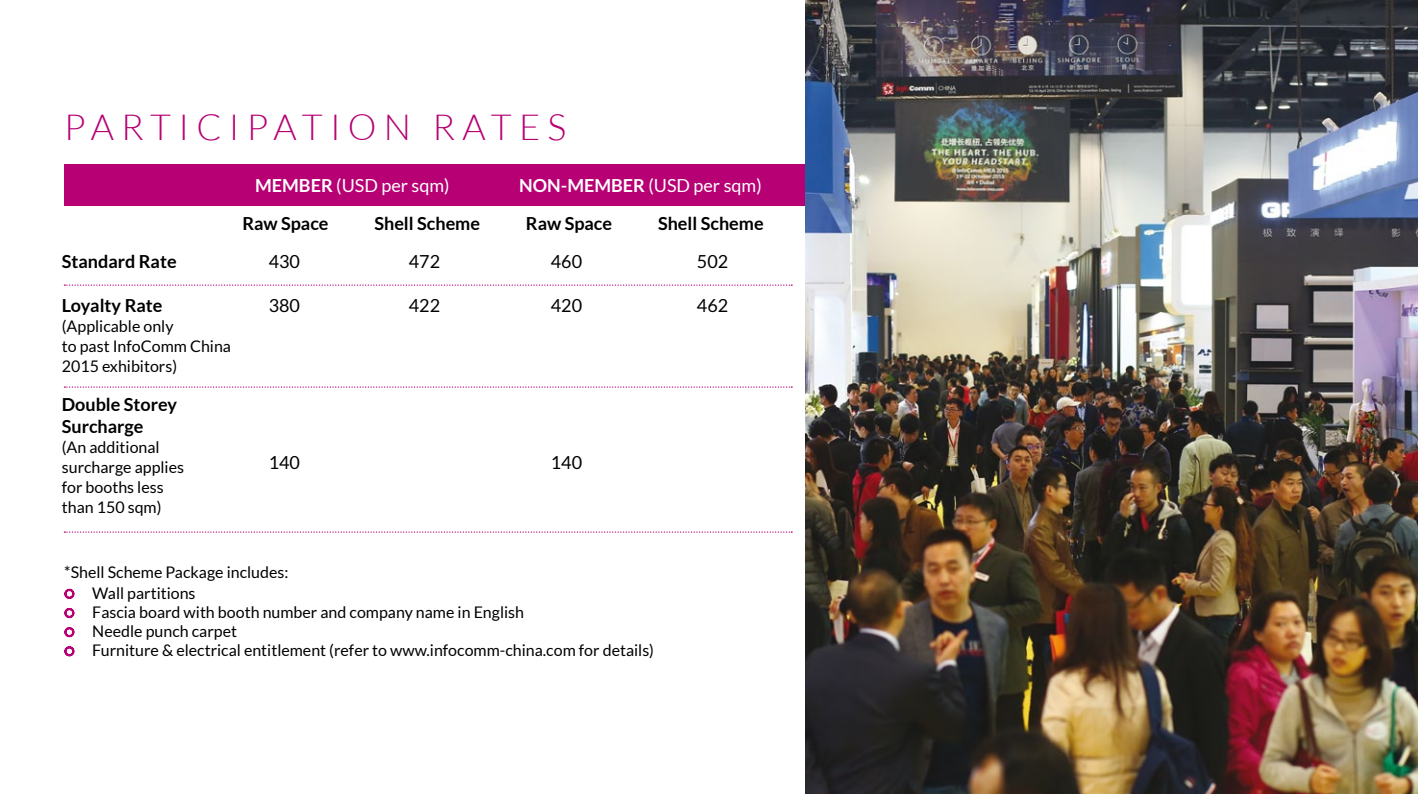
<style>
.page{position:relative;width:1418px;height:794px;background:#fff}
.page>*{position:absolute;margin:0;border:0;box-sizing:border-box;transform-origin:0 0}
.t1{font:300 36px "Lato";color:#b60074}
.t2{font:700 18px/22px "Lato";color:#000}
.t3{font:18px "Lato";color:#fff}
.t4{font:18px "Lato";color:#000}
.t5{font:16px/20px "Lato";color:#000}
.s1{font-weight:700}
</style>
<div class="page">
<div style="left:64px;top:164px;width:770px;height:42px;background:#b60074"></div>
<svg style="left:64px;top:284px;width:728px;height:2px"></svg>
<svg style="left:64px;top:386px;width:728px;height:2px"></svg>
<svg style="left:64px;top:531px;width:728px;height:2px"></svg>
<svg style="left:64px;top:588px;width:11px;height:11px"></svg>
<svg style="left:64px;top:607px;width:11px;height:12px"></svg>
<svg style="left:64px;top:627px;width:11px;height:11px"></svg>
<svg style="left:64px;top:646px;width:11px;height:11px"></svg>
<img style="left:805px;top:0;width:612px;height:794px">
<h1 class="t1" style="left:64px;top:107px;width:52px">PARTICI</h1>
<h1 class="t1" style="left:247px;top:107px;width:55px">PATION</h1>
<h1 class="t1" style="left:432px;top:107px;width:27px">RATES</h1>
<p class="t2" style="left:62px;top:250px;width:116px">Standard Rate</p>
<p class="t2" style="left:62px;top:294px;width:102px">Loyalty Rate</p>
<p class="t5" style="left:62px;top:316px;width:171px">(Applicable only<br>to past I nfoComm China<br>2015 exhibitors)</p>
<p class="t2" style="left:62px;top:393px;width:117px">Double Storey<br>Surcharge</p>
<p class="t5" style="left:62px;top:437px;width:124px">(An additional surcharge applies for booths less than 150 sqm)</p>
<p class="t3" style="left:255px;top:175px;width:196px"><span class="s1">MEMBER</span> (USD per sqm)</p>
<p class="t3" style="left:519px;top:175px;width:244px"><span class="s1">NON-MEMBER</span> (USD per sqm)</p>
<p class="t2" style="left:242px;top:212px;width:88px">Raw Space</p>
<p class="t2" style="left:374px;top:212px;width:107px">Shell Scheme</p>
<p class="t2" style="left:526px;top:212px;width:88px">Raw Space</p>
<p class="t2" style="left:658px;top:212px;width:107px">Shell Scheme</p>
<p class="t4" style="left:269px;top:251px;width:33px">430</p>
<p class="t4" style="left:409px;top:251px;width:33px">472</p>
<p class="t4" style="left:551px;top:251px;width:33px">460</p>
<p class="t4" style="left:697px;top:251px;width:33px">502</p>
<p class="t4" style="left:269px;top:295px;width:33px">380</p>
<p class="t4" style="left:409px;top:295px;width:33px">422</p>
<p class="t4" style="left:551px;top:295px;width:33px">420</p>
<p class="t4" style="left:697px;top:295px;width:33px">462</p>
<p class="t4" style="left:269px;top:452px;width:33px">140</p>
<p class="t4" style="left:551px;top:452px;width:33px">140</p>
<p class="t5" style="left:92px;top:562px;width:198px;line-height:20.8px;text-indent:-28px">*Shell Scheme Package includes:<br>Wall partitions</p>
<p class="t5" style="left:74px;top:602px;width:451px;line-height:19.2px;text-indent:18px">Fascia board with booth number and company name in English<br>N eedle punch carpet</p>
<p class="t5" style="left:92px;top:640px;width:563px">Furniture &amp; electrical entitlement (refer to www.infocomm-china.com for details)</p>
</div>
